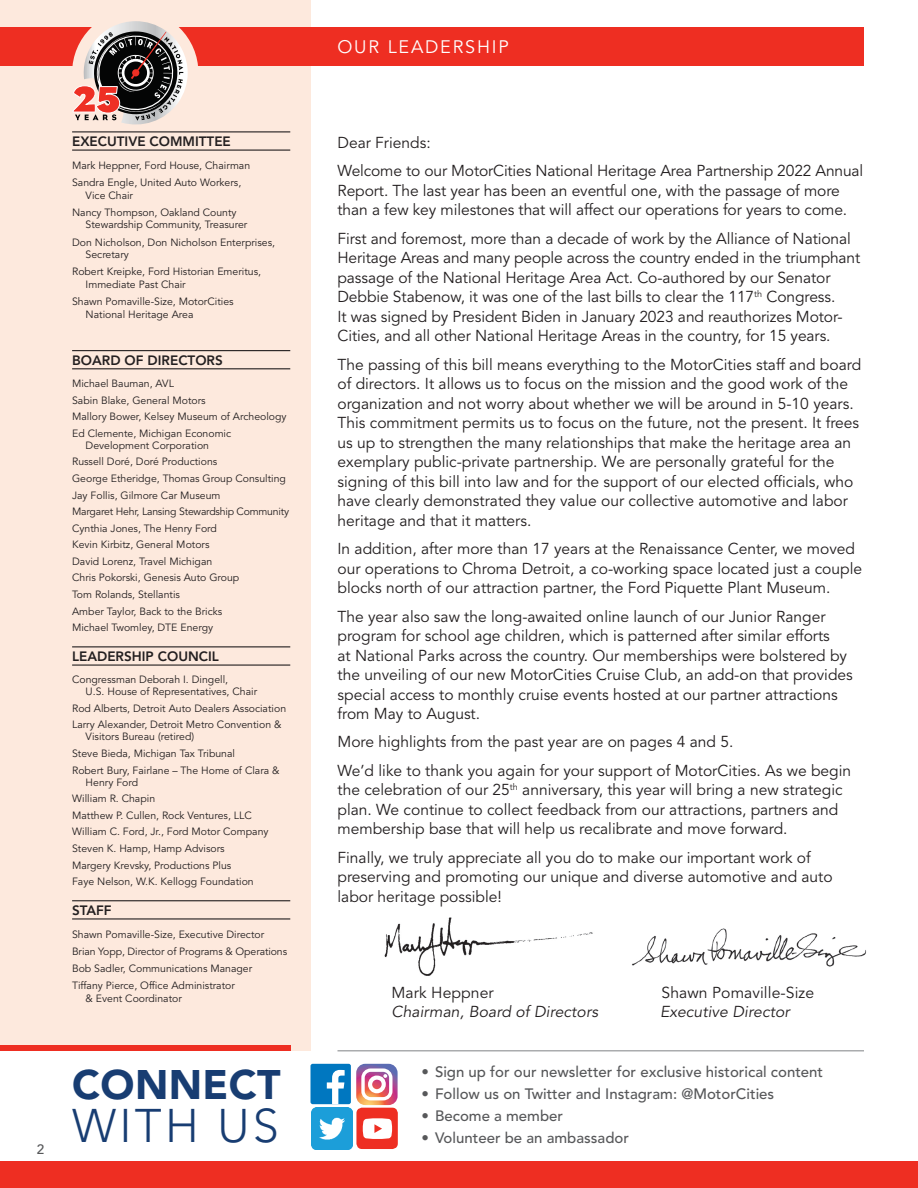
<style>
.page{position:relative;width:918px;height:1188px;background:#fff}
.page>*{position:absolute;margin:0;border:0;box-sizing:border-box;transform-origin:0 0}
.t1{font:300 46.8px "Avenir LT Std";letter-spacing:.07em;color:#183d72}
.t2{font:900 40.95px "Avenir LT Std";letter-spacing:.01em;color:#183d72}
.t3{font:18px "Avenir LT Std";letter-spacing:.1em;color:#fff}
.t4{font:15.75px/19.5px "Avenir LT Std";color:#231f20}
.t5{font:italic 15.75px "Avenir LT Std";letter-spacing:.005em;color:#231f20}
.t6{font:500 15px "Avenir LT Std";color:#57585a}
.t7{font:800 13.5px "Avenir LT Std";color:#231f20}
.t8{font:500 13.5px "Avenir LT Std";color:#57585a}
.t9{font:10.5px/12.6px "Avenir LT Std";color:#231f20}
.t10{font:10.5px "Avenir LT Std";letter-spacing:-.02em;color:#231f20}
</style>
<div class="page">
<img style="left:632px;top:928px;width:234px;height:39px">
<img style="left:384px;top:917px;width:209px;height:59px">
<div style="left:0;top:0;width:310px;height:1051px;background:#fde9dd"></div>
<div style="left:0;top:27px;width:864px;height:39px;background:#ee2e22"></div>
<div style="left:72px;top:10px;width:126px;height:126px;background:#fde9dd;border-radius:50%"></div>
<hr style="left:72px;top:131px;width:218px;height:1px;background:#231f20">
<hr style="left:72px;top:150px;width:218px;height:1px;background:#231f20">
<hr style="left:72px;top:350px;width:218px;height:1px;background:#231f20">
<hr style="left:72px;top:368px;width:218px;height:1px;background:#231f20">
<hr style="left:72px;top:646px;width:218px;height:1px;background:#231f20">
<hr style="left:72px;top:665px;width:218px;height:1px;background:#231f20">
<hr style="left:72px;top:900px;width:218px;height:1px;background:#231f20">
<hr style="left:72px;top:918px;width:218px;height:2px;background:#231f20">
<div style="left:0;top:1161px;width:918px;height:27px;background:#ee2e22"></div>
<div style="left:311px;top:1064px;width:40px;height:40px;background:#0077c0;border-radius:2px"></div>
<svg style="left:327px;top:1070px;width:18px;height:34px"></svg>
<img style="left:311px;top:1108px;width:41px;height:41px">
<svg style="left:356px;top:1064px;width:42px;height:41px"></svg>
<div style="left:356px;top:1108px;width:42px;height:41px;background:#ee2e22;border-radius:6px"></div>
<svg style="left:363px;top:1118px;width:29px;height:21px"></svg>
<div style="left:0;top:1045px;width:290px;height:6px;background:#ee2e22"></div>
<hr style="left:338px;top:1050px;width:526px;height:1px;background:#808285">
<svg style="left:73px;top:21px;width:115px;height:104px"></svg>
<p class="t8" style="left:37px;top:1142px;width:9px">2</p>
<p class="t7" style="left:72px;top:134px;width:160px">EXECUTIVE COMMITTEE</p>
<p class="t9" style="left:72px;top:159px;width:180px">Mark Heppner, Ford House, Chairman</p>
<p class="t9" style="left:86px;top:176px;width:157px;text-indent:-14px">Sandra Engle, United Auto Workers,<br>Vice Chair</p>
<p class="t9" style="left:86px;top:206px;width:163px;text-indent:-14px">Nancy Thompson, Oakland County<br>Stewardship Community, Treasurer</p>
<p class="t9" style="left:86px;top:236px;width:191px;text-indent:-14px">Don Nicholson, Don Nicholson Enterprises,<br>Secretary</p>
<p class="t9" style="left:86px;top:266px;width:177px;text-indent:-14px">Robert Kreipke, Ford Historian Emeritus,<br>Immediate Past Chair</p>
<p class="t9" style="left:86px;top:296px;width:150px;text-indent:-14px">Shawn Pomaville-Size, MotorCities<br>National Heritage Area</p>
<p class="t7" style="left:72px;top:352px;width:152px">BOARD OF DIRECTORS</p>
<p class="t9" style="left:72px;top:377px;width:103px">Michael Bauman, AVL</p>
<p class="t9" style="left:72px;top:394px;width:135px">Sabin Blake, General Motors</p>
<p class="t9" style="left:72px;top:411px;width:216px">Mallory Bower, Kelsey Museum of Archeology</p>
<p class="t9" style="left:86px;top:427px;width:147px;line-height:12px;text-indent:-14px">Ed Clemente, Michigan Economic<br>Development Corporation</p>
<p class="t9" style="left:72px;top:456px;width:147px">Russell Doré, Doré Productions</p>
<p class="t9" style="left:72px;top:472px;width:215px">George Etheridge, Thomas Group Consulting</p>
<p class="t9" style="left:72px;top:489px;width:150px">Jay Follis, Gilmore Car Museum</p>
<p class="t10" style="left:72px;top:505px;width:219px">Margaret Hehr, Lansing Stewardship Community</p>
<p class="t9" style="left:72px;top:522px;width:146px">Cynthia Jones, The Henry Ford</p>
<p class="t9" style="left:72px;top:539px;width:139px">Kevin Kirbitz, General Motors</p>
<p class="t9" style="left:72px;top:555px;width:142px">David Lorenz, Travel Michigan</p>
<p class="t9" style="left:72px;top:572px;width:169px">Chris Pokorski, Genesis Auto Group</p>
<p class="t9" style="left:72px;top:588px;width:109px">Tom Rolands, Stellantis</p>
<p class="t9" style="left:72px;top:605px;width:152px">Amber Taylor, Back to the Bricks</p>
<p class="t9" style="left:72px;top:622px;width:143px">Michael Twomley, DTE Energy</p>
<p class="t7" style="left:72px;top:649px;width:148px">LEADERSHIP COUNCIL</p>
<p class="t9" style="left:86px;top:674px;width:173px;line-height:12px;text-indent:-14px">Congressman Deborah I. Dingell,<br>U.S. House of Representatives, Chair</p>
<p class="t9" style="left:72px;top:702px;width:216px">Rod Alberts, Detroit Auto Dealers Association</p>
<p class="t9" style="left:86px;top:719px;width:197px;line-height:12px;text-indent:-14px">Larry Alexander, Detroit Metro Convention &amp;<br>Visitors Bureau (retired)</p>
<p class="t9" style="left:72px;top:747px;width:164px">Steve Bieda, Michigan Tax Tribunal</p>
<p class="t9" style="left:86px;top:764px;width:195px;line-height:12px;text-indent:-14px">Robert Bury, Fairlane – The Home of Clara &amp;<br>Henry Ford</p>
<p class="t9" style="left:72px;top:793px;width:85px">William R. Chapin</p>
<p class="t9" style="left:72px;top:809px;width:181px">Matthew P. Cullen, Rock Ventures, LLC</p>
<p class="t9" style="left:72px;top:826px;width:198px">William C. Ford, Jr., Ford Motor Company</p>
<p class="t9" style="left:72px;top:842px;width:154px">Steven K. Hamp, Hamp Advisors</p>
<p class="t9" style="left:72px;top:859px;width:161px">Margery Krevsky, Productions Plus</p>
<p class="t9" style="left:72px;top:876px;width:183px">Faye Nelson, W.K. Kellogg Foundation</p>
<p class="t7" style="left:72px;top:902px;width:41px">STAFF</p>
<p class="t9" style="left:72px;top:928px;width:194px">Shawn Pomaville-Size, Executive Director</p>
<p class="t9" style="left:72px;top:945px;width:217px">Brian Yopp, Director of Programs &amp; Operations</p>
<p class="t9" style="left:72px;top:963px;width:182px">Bob Sadler, Communications Manager</p>
<p class="t9" style="left:86px;top:980px;width:151px;text-indent:-14px">Tiffany Pierce, Office Administrator &amp; Event Coordinator</p>
<p class="t2" style="left:72px;top:1060px;width:210px">CONNECT</p>
<p class="t1" style="left:72px;top:1098px;width:208px">WITH US</p>
<p class="t3" style="left:338px;top:37px;width:173px">OUR LEADERSHIP</p>
<p class="t4" style="left:338px;top:133px;width:95px">Dear Friends:</p>
<p class="t4" style="left:338px;top:162px;width:527px">Welcome to our MotorCities National Heritage Area Partnership 2022 Annual<br>Report. The last year has been an eventful one, with the passage of more than a few key milestones that will affect our operations for years to come.</p>
<p class="t4" style="left:338px;top:229px;width:524px">First and foremost, more than a decade of work by the Alliance of National Heritage Areas and many people across the country ended in the triumphant passage of the National Heritage Area Act. Co-authored by our Senator Debbie Stabenow, it was one of the last bills to clear the 117<sup>th</sup> Congress.<br>It was signed by President Biden in January 2023 and reauthorizes Motor-Cities, and all other National Heritage Areas in the country, for 15 years.</p>
<p class="t4" style="left:338px;top:355px;width:525px">The passing of this bill means everything to the MotorCities staff and board of directors. It allows us to focus on the mission and the good work of the organization and not worry about whether we will be around in 5-10 years.<br>This commitment permits us to focus on the future, not the present. It frees us up to strengthen the many relationships that make the heritage area an exemplary public-private partnership. We are personally grateful for the signing of this bill into law and for the support of our elected officials, who have clearly demonstrated they value our collective automotive and labor heritage and that it matters.</p>
<p class="t4" style="left:338px;top:539px;width:526px">In addition, after more than 17 years at the Renaissance Center, we moved our operations to Chroma Detroit, a co-working space located just a couple blocks north of our attraction partner, the Ford Piquette Plant Museum.</p>
<p class="t4" style="left:338px;top:607px;width:517px">The year also saw the long-awaited online launch of our Junior Ranger program for school age children, which is patterned after similar efforts<br>at National Parks across the country. Our memberships were bolstered by the unveiling of our new MotorCities Cruise Club, an add-on that provides special access to monthly cruise events hosted at our partner attractions from May to August.</p>
<p class="t4" style="left:338px;top:733px;width:397px">More highlights from the past year are on pages 4 and 5.</p>
<p class="t4" style="left:338px;top:761px;width:515px">We’d like to thank you again for your support of MotorCities. As we begin the celebration of our 25<sup>th</sup> anniversary, this year will bring a new strategic plan. We continue to collect feedback from our attractions, partners and membership base that will help us recalibrate and move forward.</p>
<p class="t4" style="left:338px;top:848px;width:497px">Finally, we truly appreciate all you do to make our important work of preserving and promoting our unique and diverse automotive and auto labor heritage possible!</p>
<p class="t4" style="left:392px;top:983px;width:104px">Mark Heppner</p>
<p class="t4" style="left:662px;top:983px;width:154px">Shawn Pomaville-Size</p>
<p class="t5" style="left:392px;top:1003px;width:208px">Chairman, Board of Directors</p>
<p class="t5" style="left:660px;top:1003px;width:131px">Executive Director</p>
<p class="t6" style="left:422px;top:1063px;width:403px">• Sign up for our newsletter for exclusive historical content</p>
<p class="t6" style="left:422px;top:1085px;width:354px">• Follow us on Twitter and Instagram: @MotorCities</p>
<p class="t6" style="left:422px;top:1107px;width:143px">• Become a member</p>
<p class="t6" style="left:422px;top:1129px;width:209px">• Volunteer be an ambassador</p>
</div>
